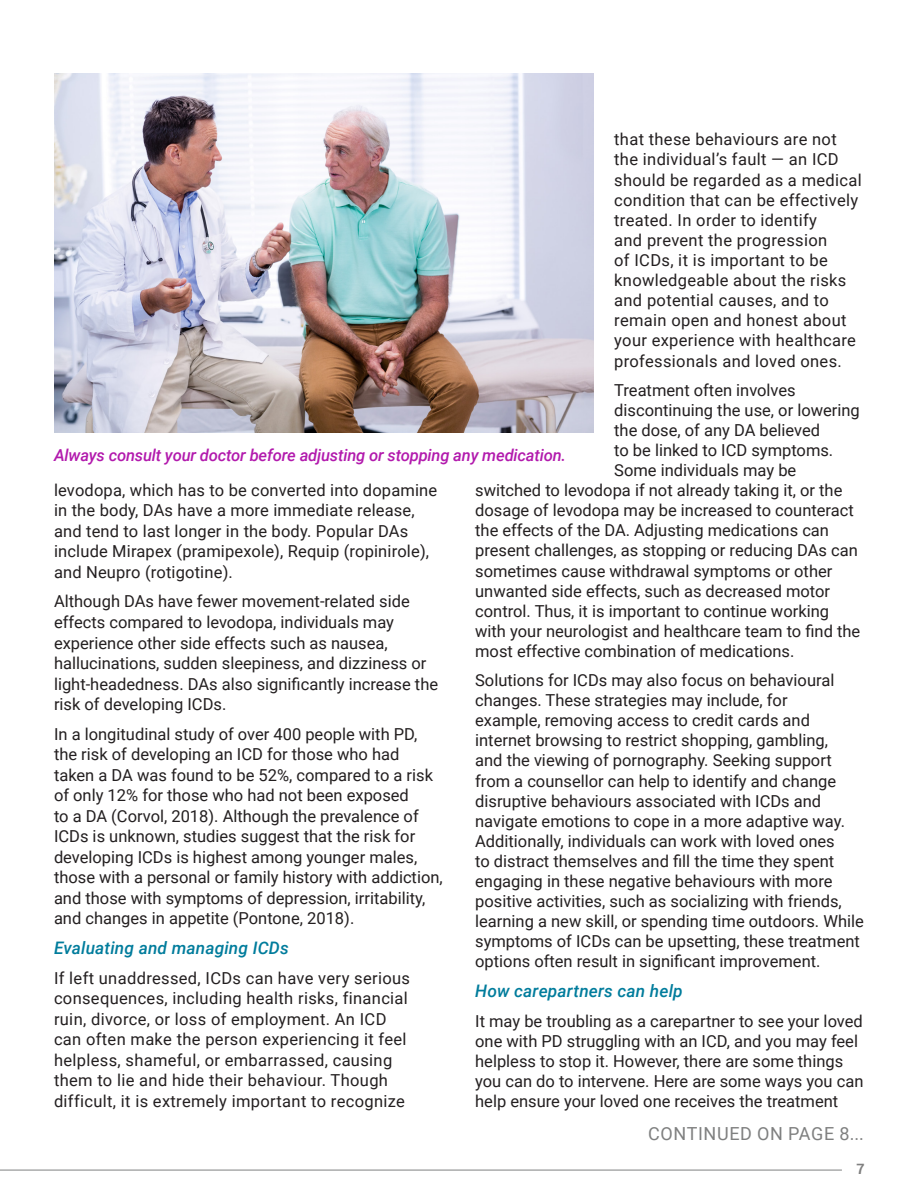
<style>
.page{position:relative;width:918px;height:1188px;background:#fff}
.page>*{position:absolute;margin:0;border:0;box-sizing:border-box;transform-origin:0 0}
.t1{font:18px "Roboto";letter-spacing:.035em;color:#7f8080}
.Body_Text{font:italic 500 17.25px "Roboto";letter-spacing:.01em;color:#007c9c}
.Body_Text-2{font:16.5px/20.5px "Roboto";color:#231f20}
.Body_Text-3{font:16.5px/20.1px "Roboto";letter-spacing:.02em;color:#231f20}
.Body_Text-4{font:italic 500 16.5px "Roboto";letter-spacing:-.01em;color:#b21aad}
.t2{font:700 14.25px "Roboto";color:#808080}
</style>
<div class="page">
<hr style="left:0;top:1170px;width:842px;height:1px;background:#7f8080">
<img style="left:54px;top:73px;width:540px;height:359px">
<p class="Body_Text-3" style="left:614px;top:129px;width:249px">that these behaviours are not the individual’s fault — an ICD should be regarded as a medical condition that can be effectively treated. In order to identify<br>and prevent the progression<br>of ICDs, it is important to be knowledgeable about the risks and potential causes, and to remain open and honest about your experience with healthcare professionals and loved ones.</p>
<p class="Body_Text-2" style="left:614px;top:379px;width:183px">Treatment often involves</p>
<p class="Body_Text-2" style="left:614px;top:399px;width:247px">discontinuing the use, or lowering</p>
<p class="Body_Text-2" style="left:614px;top:419px;width:207px">the dose, of any DA believed</p>
<p class="Body_Text-2" style="left:614px;top:439px;width:221px">to be linked to ICD symptoms.</p>
<p class="Body_Text-2" style="left:614px;top:459px;width:184px">Some individuals may be</p>
<p class="Body_Text-2" style="left:475px;top:479px;width:369px">switched to levodopa if not already taking it, or the</p>
<p class="Body_Text-2" style="left:475px;top:499px;width:380px">dosage of levodopa may be increased to counteract</p>
<p class="Body_Text-2" style="left:475px;top:520px;width:355px">the effects of the DA. Adjusting medications can</p>
<p class="Body_Text-2" style="left:475px;top:540px;width:384px">present challenges, as stopping or reducing DAs can</p>
<p class="Body_Text-2" style="left:475px;top:560px;width:359px">sometimes cause withdrawal symptoms or other</p>
<p class="Body_Text-2" style="left:475px;top:580px;width:356px">unwanted side effects, such as decreased motor</p>
<p class="Body_Text-2" style="left:475px;top:600px;width:355px">control. Thus, it is important to continue working</p>
<p class="Body_Text-2" style="left:475px;top:620px;width:387px">with your neurologist and healthcare team to find the</p>
<p class="Body_Text-2" style="left:475px;top:640px;width:321px">most effective combination of medications.</p>
<p class="Body_Text-2" style="left:475px;top:670px;width:390px;line-height:20.1px">Solutions for ICDs may also focus on behavioural changes. These strategies may include, for<br>example, removing access to credit cards and internet browsing to restrict shopping, gambling,<br>and the viewing of pornography. Seeking support from a counsellor can help to identify and change disruptive behaviours associated with ICDs and navigate emotions to cope in a more adaptive way.<br>Additionally, individuals can work with loved ones<br>to distract themselves and fill the time they spent engaging in these negative behaviours with more positive activities, such as socializing with friends, learning a new skill, or spending time outdoors. While symptoms of ICDs can be upsetting, these treatment options often result in significant improvement.</p>
<p class="Body_Text" style="left:475px;top:979px;width:209px">How carepartners can help</p>
<p class="Body_Text-2" style="left:475px;top:1010px;width:390px;line-height:20.1px">It may be troubling as a carepartner to see your loved one with PD struggling with an ICD, and you may feel helpless to stop it. However, there are some things you can do to intervene. Here are some ways you can help ensure your loved one receives the treatment</p>
<p class="Body_Text-4" style="left:54px;top:444px;width:514px">Always consult your doctor before adjusting or stopping any medication.</p>
<p class="Body_Text-2" style="left:54px;top:479px;width:385px">levodopa, which has to be converted into dopamine in the body, DAs have a more immediate release, and tend to last longer in the body. Popular DAs include Mirapex (pramipexole), Requip (ropinirole), and Neupro (rotigotine).</p>
<p class="Body_Text-2" style="left:54px;top:591px;width:386px">Although DAs have fewer movement-related side effects compared to levodopa, individuals may experience other side effects such as nausea, hallucinations, sudden sleepiness, and dizziness or light-headedness. DAs also significantly increase the risk of developing ICDs.</p>
<p class="Body_Text-2" style="left:54px;top:723px;width:390px">In a longitudinal study of over 400 people with PD, the risk of developing an ICD for those who had taken a DA was found to be 52%, compared to a risk of only 12% for those who had not been exposed<br>to a DA (Corvol, 2018). Although the prevalence of ICDs is unknown, studies suggest that the risk for developing ICDs is highest among younger males, those with a personal or family history with addiction, and those with symptoms of depression, irritability, and changes in appetite (Pontone, 2018).</p>
<p class="Body_Text" style="left:54px;top:936px;width:236px">Evaluating and managing ICDs</p>
<p class="Body_Text-3" style="left:54px;top:967px;width:358px;line-height:20.5px">If left unaddressed, ICDs can have very serious consequences, including health risks, financial ruin, divorce, or loss of employment. An ICD can often make the person experiencing it feel helpless, shameful, or embarrassed, causing them to lie and hide their behaviour. Though difficult, it is extremely important to recognize</p>
<p class="t1" style="left:648px;top:1121px;width:217px">CONTINUED ON PAGE 8...</p>
<p class="t2" style="left:856px;top:1159px;width:10px">7</p>
</div>
